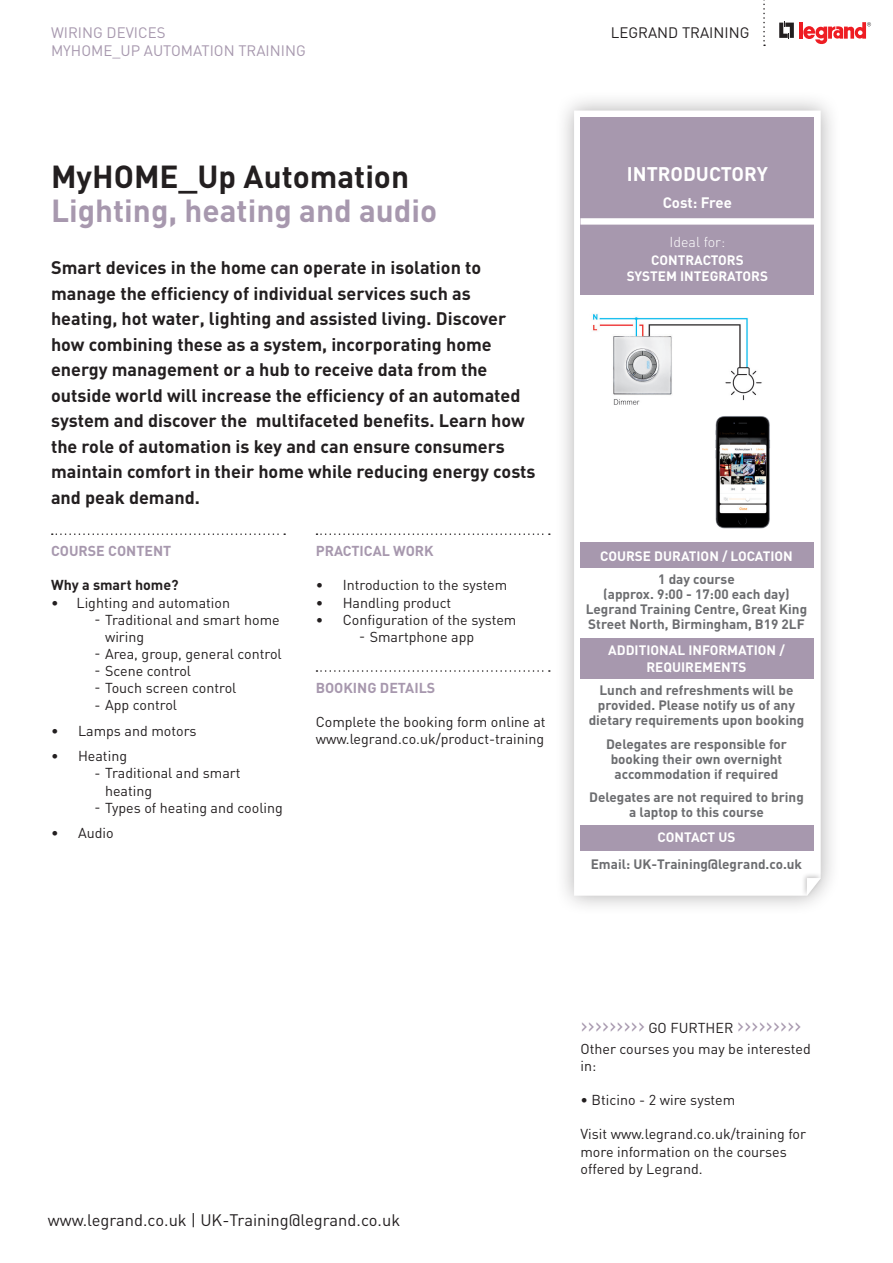
<style>
.page{position:relative;width:893px;height:1263px;background:#fff}
.page>*{position:absolute;margin:0;border:0;box-sizing:border-box;transform-origin:0 0}
.Titre_stage{font:700 31.5px "DIN";color:#a798ae}
.Titre_stage-2{font:700 31.5px "DIN";color:#231f20}
.t1{font:22.5px "DIN";color:#a798ae}
.Niveau{font:700 19.5px "DIN";color:#fff}
.Objectifs{font:700 18px/25.5px "DIN";color:#231f20}
.Prix-Durée{font:16.5px "DIN";color:#231f20}
.Haut_page_bleu{font:15px "DIN";color:#a798ae}
.t2{font:15px "DIN";color:#231f20}
.t3{font:700 15px "DIN";letter-spacing:-.005em;color:#fff}
.Texte__Aller_plus_lo{font:14.25px/17.1px "DIN";color:#231f20}
.Texte_regular{font:14.25px/17.1px "DIN";color:#231f20}
.Contenu_Bleu{font:14.25px/17.1px "DIN";color:#231f20}
.Contenu_Bleu-2{font:700 14.25px "DIN";color:#a798ae}
.Texte_gras{font:700 14.25px "DIN";color:#231f20}
.Cibles{font:300 14.25px "DIN";color:#fff}
.Texte__A_savoir{font:700 13.5px/15px "DIN";color:#6c6d70;text-align:center}
.Texte__A_savoir-2{font:700 13.5px/17.1px "DIN";color:#fff;text-align:center}
.Cibles-2{font:700 13.5px "DIN";color:#fff}
.s1{font-size:14.25px;color:#231f20}
</style>
<div class="page">
<div style="left:554px;top:91px;width:287px;height:824px;background:#231f20;opacity:.35"></div>
<svg style="left:574px;top:111px;width:247px;height:785px"></svg>
<div style="left:801px;top:872px;width:22px;height:26px;background:#231f20;opacity:.27"></div>
<svg style="left:807px;top:878px;width:14px;height:18px"></svg>
<div style="left:580px;top:117px;width:234px;height:177px;background:#a798ae"></div>
<div style="left:580px;top:218px;width:234px;height:7px;background:#fff"></div>
<svg style="left:52px;top:533px;width:233px;height:2px"></svg>
<svg style="left:316px;top:533px;width:234px;height:2px"></svg>
<svg style="left:316px;top:670px;width:234px;height:2px"></svg>
<img style="left:580px;top:303px;width:189px;height:227px">
<div style="left:580px;top:542px;width:234px;height:26px;background:#a798ae"></div>
<div style="left:580px;top:638px;width:234px;height:41px;background:#a798ae"></div>
<div style="left:580px;top:825px;width:234px;height:25px;background:#a798ae"></div>
<img style="left:711px;top:413px;width:62px;height:118px">
<svg style="left:763px;top:0;width:2px;height:46px"></svg>
<svg style="left:779px;top:21px;width:15px;height:18px"></svg>
<hr style="left:799px;top:22px;width:4px;height:17px;background:#ee1d23">
<svg style="left:803px;top:22px;width:68px;height:22px"></svg>
<p class="Haut_page_bleu" style="left:51px;top:23px;width:116px">WIRING DEVICES</p>
<p class="Haut_page_bleu" style="left:51px;top:41px;width:256px">MYHOME_UP AUTOMATION TRAINING</p>
<p class="t2" style="left:611px;top:23px;width:140px">LEGRAND TRAINING</p>
<p class="Titre_stage-2" style="left:51px;top:156px;width:360px">MyHOME_Up Automation</p>
<p class="Titre_stage" style="left:51px;top:190px;width:388px">Lighting, heating and audio</p>
<p class="Objectifs" style="left:51px;top:254px;width:486px">Smart devices in the home can operate in isolation to manage the efficiency of individual services such as heating, hot water, lighting and assisted living. Discover how combining these as a system, incorporating home energy management or a hub to receive data from the outside world will increase the efficiency of an automated system and discover the multifaceted benefits. Learn how the role of automation is key and can ensure consumers maintain comfort in their home while reducing energy costs and peak demand.</p>
<p class="Contenu_Bleu-2" style="left:51px;top:542px;width:122px">COURSE CONTENT</p>
<p class="Texte_gras" style="left:51px;top:576px;width:129px">Why a smart home?</p>
<p class="Texte__Aller_plus_lo" style="left:51px;top:593px;width:181px">• Lighting and automation</p>
<p class="Texte_regular" style="left:105px;top:611px;width:176px;text-indent:-10px">- Traditional and smart home wiring</p>
<p class="Texte_regular" style="left:95px;top:645px;width:189px">- Area, group, general control</p>
<p class="Texte_regular" style="left:95px;top:662px;width:98px">- Scene control</p>
<p class="Texte_regular" style="left:95px;top:679px;width:143px">- Touch screen control</p>
<p class="Texte_regular" style="left:95px;top:696px;width:84px">- App control</p>
<p class="Texte__Aller_plus_lo" style="left:51px;top:722px;width:147px">• Lamps and motors</p>
<p class="Texte__Aller_plus_lo" style="left:51px;top:747px;width:78px">• Heating</p>
<p class="Texte_regular" style="left:105px;top:764px;width:137px;text-indent:-10px">- Traditional and smart heating</p>
<p class="Texte_regular" style="left:95px;top:799px;width:190px">- Types of heating and cooling</p>
<p class="Texte__Aller_plus_lo" style="left:51px;top:824px;width:64px">• Audio</p>
<p class="Contenu_Bleu-2" style="left:316px;top:542px;width:120px">PRACTICAL WORK</p>
<p class="Texte__Aller_plus_lo" style="left:316px;top:576px;width:193px">• Introduction to the system</p>
<p class="Texte__Aller_plus_lo" style="left:316px;top:593px;width:137px">• Handling product</p>
<p class="Texte__Aller_plus_lo" style="left:316px;top:611px;width:202px">• Configuration of the system</p>
<p class="Texte_regular" style="left:359px;top:628px;width:117px">- Smartphone app</p>
<p class="Contenu_Bleu-2" style="left:316px;top:678px;width:121px">BOOKING DETAILS</p>
<p class="Contenu_Bleu" style="left:316px;top:713px;width:231px">Complete the booking form online at www.legrand.co.uk/product-training</p>
<p class="Niveau" style="left:627px;top:161px;width:143px">INTRODUCTORY</p>
<p class="t3" style="left:663px;top:192px;width:71px">Cost: Free</p>
<p class="Cibles" style="left:669px;top:233px;width:57px">Ideal for:</p>
<p class="Cibles-2" style="left:651px;top:251px;width:94px">CONTRACTORS</p>
<p class="Cibles-2" style="left:627px;top:268px;width:143px">SYSTEM INTEGRATORS</p>
<p class="Texte__A_savoir-2" style="left:600px;top:547px;width:194px">COURSE DURATION / LOCATION</p>
<p class="Texte__A_savoir" style="left:586px;top:571px;width:223px">1 day course<br>(approx. 9:00 - 17:00 each day)<br>Legrand Training Centre, Great King<br>Street North, Birmingham, B19 2LF</p>
<p class="Texte__A_savoir-2" style="left:608px;top:641px;width:178px">ADDITIONAL INFORMATION /<br>REQUIREMENTS</p>
<p class="Texte__A_savoir" style="left:589px;top:682px;width:217px">Lunch and refreshments will be provided. Please notify us of any dietary requirements upon booking</p>
<p class="Texte__A_savoir" style="left:606px;top:736px;width:182px">Delegates are responsible for booking their own overnight accommodation if required</p>
<p class="Texte__A_savoir" style="left:589px;top:789px;width:216px">Delegates are not required to bring a laptop to this course</p>
<p class="Texte__A_savoir-2" style="left:657px;top:828px;width:79px">CONTACT US</p>
<p class="Texte__A_savoir" style="left:591px;top:856px;width:213px">Email: UK-Training@legrand.co.uk</p>
<p class="Prix-Durée" style="left:48px;top:1209px;width:354px">www.legrand.co.uk | UK-Training@legrand.co.uk</p>
<p class="t1" style="left:580px;top:1011px;width:223px">››››››››› <span class="s1">GO FURTHER</span> ›››››››››</p>
<p class="Texte__Aller_plus_lo" style="left:580px;top:1040px;width:232px">Other courses you may be interested in:</p>
<p class="Texte__Aller_plus_lo" style="left:580px;top:1091px;width:156px">• Bticino - 2 wire system</p>
<p class="Texte__Aller_plus_lo" style="left:580px;top:1125px;width:227px">Visit www.legrand.co.uk/training for more information on the courses offered by Legrand.</p>
</div>
